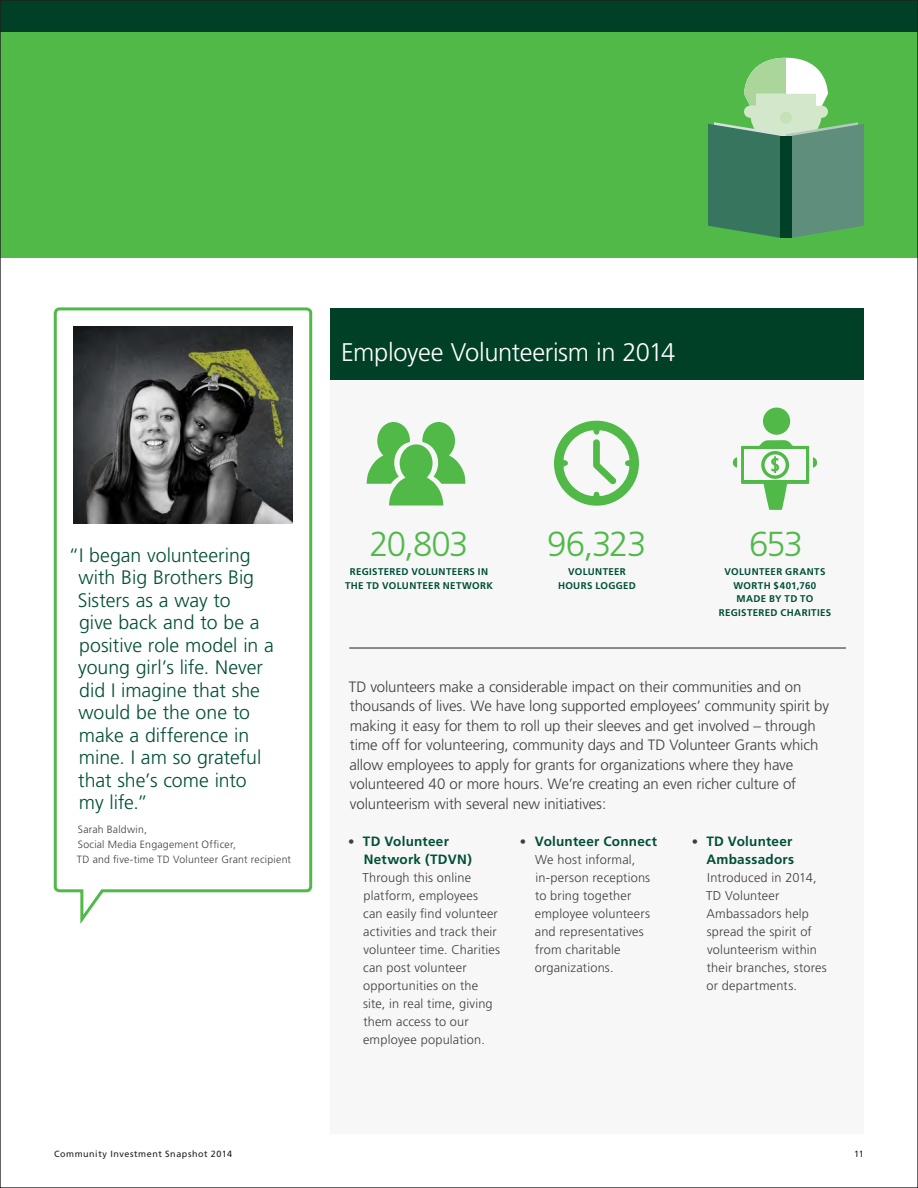
<style>
.page{position:relative;width:918px;height:1188px;background:#fff}
.page>*{position:absolute;margin:0;border:0;box-sizing:border-box;transform-origin:0 0}
.t1{font:300 34.8px "Frutiger";color:#51b948}
.t2{font:300 34.65px "Frutiger";letter-spacing:-.055em;color:#51b948}
.TD_Green_page_header{font:300 25.5px "Frutiger";letter-spacing:-.015em;color:#fff}
.t3{font:300 19.5px/22.5px "Frutiger";color:#004f37}
.t4{font:300 15px/19.5px "Frutiger";letter-spacing:-.01em;color:#3e3e3f}
.t5{font:700 13.5px/18px "Frutiger";letter-spacing:.02em;color:#004f37}
.t6{font:300 12.75px/18px "Frutiger";letter-spacing:.015em;color:#3e3e3f}
.TD_Body_Copy{font:300 10.5px/15px "Frutiger";letter-spacing:.02em;color:#3e3e3f}
.Main_point_bodycopy{font:700 9.75px/13.5px "Frutiger";letter-spacing:.035em;color:#004f37;text-align:center}
.t7{font:9px "Frutiger";letter-spacing:.06em;color:#231f20}
.s1{font-weight:300;font-size:12.75px;color:#3e3e3f}
</style>
<div class="page">
<div style="left:0;top:0;width:918px;height:257px;background:#51b948"></div>
<svg style="left:53px;top:307px;width:260px;height:617px"></svg>
<div style="left:0;top:0;width:918px;height:32px;background:#004026"></div>
<div style="left:330px;top:309px;width:534px;height:825px;background:#f7f7f8"></div>
<div style="left:331px;top:309px;width:533px;height:71px;background:#004026"></div>
<img style="left:74px;top:326px;width:219px;height:197px">
<hr style="left:349px;top:648px;width:497px;height:1px;background:#231f20">
<svg style="left:367px;top:422px;width:98px;height:84px"></svg>
<svg style="left:554px;top:421px;width:85px;height:85px"></svg>
<div style="left:763px;top:408px;width:27px;height:27px;background:#51b948;border-radius:50%"></div>
<svg style="left:733px;top:440px;width:84px;height:70px"></svg>
<div style="left:744px;top:106px;width:12px;height:12px;background:#d3e8ca;border-radius:50%"></div>
<div style="left:816px;top:106px;width:12px;height:12px;background:#d3e8ca;border-radius:50%"></div>
<div style="left:750px;top:76px;width:72px;height:72px;background:#d3e8ca;border-radius:50%"></div>
<div style="left:780px;top:112px;width:12px;height:12px;background:#c4e1b8;border-radius:50%"></div>
<svg style="left:744px;top:58px;width:84px;height:48px"></svg>
<svg style="left:708px;top:122px;width:156px;height:116px"></svg>
<div style="left:780px;top:136px;width:12px;height:102px;background:#004026"></div>
<p class="TD_Green_page_header" style="left:341px;top:338px;width:336px">Employee Volunteerism in 2014</p>
<p class="t3" style="left:78px;top:544px;width:198px;text-indent:-9px">“I began volunteering with Big Brothers Big<br>Sisters as a way to<br>give back and to be a positive role model in a young girl’s life. Never did I imagine that she would be the one to make a difference in mine. I am so grateful that she’s come into my life.”</p>
<p class="TD_Body_Copy" style="left:77px;top:822px;width:216px">Sarah Baldwin,<br>Social Media Engagement Officer,<br>TD and five-time TD Volunteer Grant recipient</p>
<p class="t2" style="left:370px;top:524px;width:100px">20,803</p>
<p class="t1" style="left:547px;top:524px;width:101px">96,323</p>
<p class="t2" style="left:749px;top:524px;width:55px">653</p>
<p class="Main_point_bodycopy" style="left:345px;top:565px;width:149px">REGISTERED VOLUNTEERS IN<br>THE TD VOLUNTEER NETWORK</p>
<p class="Main_point_bodycopy" style="left:558px;top:565px;width:79px">VOLUNTEER<br>HOURS LOGGED</p>
<p class="Main_point_bodycopy" style="left:719px;top:565px;width:114px">VOLUNTEER GRANTS<br>WORTH $401,760<br>MADE BY TD TO<br>REGISTERED CHARITIES</p>
<p class="t4" style="left:349px;top:677px;width:482px">TD volunteers make a considerable impact on their communities and on thousands of lives. We have long supported employees’ community spirit by making it easy for them to roll up their sleeves and get involved – through time off for volunteering, community days and TD Volunteer Grants which allow employees to apply for grants for organizations where they have volunteered 40 or more hours. We’re creating an even richer culture of volunteerism with several new initiatives:</p>
<p class="t5" style="left:364px;top:832px;width:110px;text-indent:-16px"><span class="s1">•</span> TD Volunteer<br>Network (TDVN)</p>
<p class="t6" style="left:363px;top:869px;width:139px">Through this online platform, employees<br>can easily find volunteer activities and track their volunteer time. Charities can post volunteer opportunities on the site, in real time, giving them access to our employee population.</p>
<p class="t5" style="left:520px;top:832px;width:139px"><span class="s1">•</span> Volunteer Connect</p>
<p class="t6" style="left:535px;top:851px;width:117px">We host informal, in-person receptions to bring together employee volunteers and representatives from charitable organizations.</p>
<p class="t5" style="left:692px;top:832px;width:104px;text-align:right"><span class="s1">•</span> TD Volunteer<br>Ambassadors</p>
<p class="t6" style="left:706px;top:869px;width:122px">Introduced in 2014,<br>TD Volunteer<br>Ambassadors help spread the spirit of volunteerism within their branches, stores or departments.</p>
<p class="t7" style="left:54px;top:1149px;width:180px">Community Investment Snapshot 2014</p>
<p class="t7" style="left:854px;top:1149px;width:11px">11</p>
</div>
